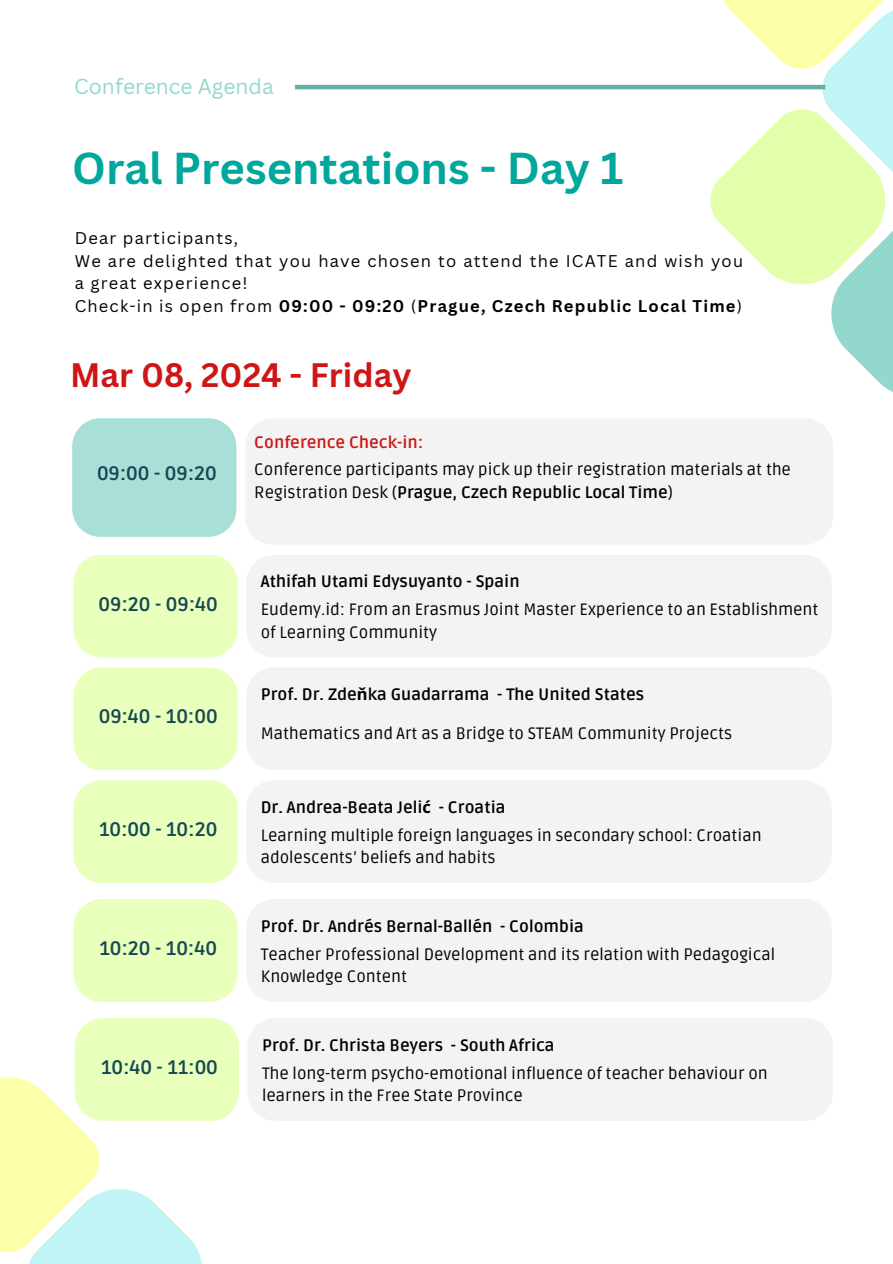
<style>
.page{position:relative;width:893px;height:1264px;background:#fff}
.page>*{position:absolute;margin:0;border:0;box-sizing:border-box;transform-origin:0 0}
.t1{font:700 43.5px "Canva Sans";color:#00a79d}
.t2{font:700 33px "Canva Sans";color:#cf1515}
.t3{font:21px "Canva Sans";color:#93d8cd}
.t4{font:700 19.5px "Ruda";color:#154854}
.t5{font:16.5px/22.5px "Ruda";color:#000}
.t6{font:700 16.5px "Ruda";color:#000}
.t7{font:16.5px/22.5px "Canva Sans";letter-spacing:.075em;color:#000}
.t8{font:700 16.5px "Canva Sans";letter-spacing:.075em;color:#000}
.t9{font:700 16.5px "Ruda";color:#cf1515}
.s1{font-weight:400}
.s2{font-weight:700}
.s3{font-family:"Noto Sans"}
</style>
<div class="page">
<svg style="left:707px;top:0;width:185px;height:392px"></svg>
<hr style="left:295px;top:85px;width:530px;height:4px;background:#66afa3">
<div style="left:72px;top:418px;width:164px;height:119px;background:#a8dfd7"></div>
<div style="left:245px;top:419px;width:588px;height:125px;background:#f3f3f3"></div>
<div style="left:73px;top:555px;width:165px;height:102px;background:#e9ffbc"></div>
<div style="left:247px;top:555px;width:584px;height:102px;background:#f3f3f3"></div>
<div style="left:73px;top:667px;width:165px;height:103px;background:#e9ffbc"></div>
<div style="left:247px;top:668px;width:584px;height:102px;background:#f3f3f3"></div>
<div style="left:73px;top:899px;width:165px;height:102px;background:#e9ffbc"></div>
<div style="left:247px;top:899px;width:584px;height:102px;background:#f3f3f3"></div>
<div style="left:73px;top:780px;width:165px;height:103px;background:#e9ffbc"></div>
<div style="left:247px;top:781px;width:584px;height:102px;background:#f3f3f3"></div>
<svg style="left:0;top:1018px;width:239px;height:245px"></svg>
<div style="left:248px;top:1018px;width:585px;height:102px;background:#f3f3f3"></div>
<h4 class="t3" style="left:74px;top:71px;width:201px">Conference Agenda</h4>
<p class="t1" style="left:72px;top:137px;width:552px">Oral Presentations - Day 1</p>
<h1 class="t7" style="left:75px;top:226px;width:165px">Dear participants,</h1>
<p class="t7" style="left:75px;top:249px;width:669px">We are delighted that you have chosen to attend the ICATE and wish you a great experience!</p>
<p class="t8" style="left:75px;top:294px;width:668px"><span class="s1">Check-in is open from</span> 09:00 - 09:20 <span class="s1">(</span>Prague, Czech Republic Local Time<span class="s1">)</span></p>
<h2 class="t2" style="left:70px;top:351px;width:343px">Mar 08, 2024 - Friday</h2>
<h5 class="t4" style="left:97px;top:462px;width:121px">09:00 - 09:20</h5>
<h5 class="t4" style="left:99px;top:592px;width:121px">09:20 - 09:40</h5>
<p class="t4" style="left:99px;top:705px;width:120px">09:40 - 10:00</p>
<p class="t4" style="left:99px;top:818px;width:120px">10:00 - 10:20</p>
<p class="t4" style="left:99px;top:937px;width:119px">10:20 - 10:40</p>
<p class="t4" style="left:101px;top:1055px;width:118px">10:40 - 11:00</p>
<p class="t9" style="left:254px;top:432px;width:170px">Conference Check-in:</p>
<h3 class="t5" style="left:254px;top:459px;width:538px">Conference participants may pick up their registration materials at the<br>Registration Desk (<span class="s2">Prague, Czech Republic Local Time</span>)</h3>
<p class="t6" style="left:261px;top:572px;width:260px">Athifah Utami Edysuyanto - Spain</p>
<h3 class="t5" style="left:261px;top:599px;width:559px">Eudemy.id: From an Erasmus Joint Master Experience to an Establishment of Learning Community</h3>
<h3 class="t6" style="left:261px;top:685px;width:385px">Prof. Dr. Zde<span class="s3">ň</span>ka Guadarrama - The United States</h3>
<h5 class="t5" style="left:261px;top:722px;width:473px">Mathematics and Art as a Bridge to STEAM Community Projects</h5>
<h3 class="t6" style="left:261px;top:797px;width:246px">Dr. Andrea-Beata Jeli<span class="s3">ć</span> - Croatia</h3>
<h5 class="t5" style="left:261px;top:824px;width:502px">Learning multiple foreign languages in secondary school: Croatian adolescents’ beliefs and habits</h5>
<h3 class="t6" style="left:261px;top:916px;width:324px">Prof. Dr. Andrés Bernal-Ballén - Colombia</h3>
<h5 class="t5" style="left:261px;top:943px;width:515px">Teacher Professional Development and its relation with Pedagogical<br>Knowledge Content</h5>
<p class="t6" style="left:262px;top:1035px;width:294px">Prof. Dr. Christa Beyers - South Africa</p>
<p class="t5" style="left:262px;top:1062px;width:507px">The long-term psycho-emotional influence of teacher behaviour on learners in the Free State Province</p>
</div>
